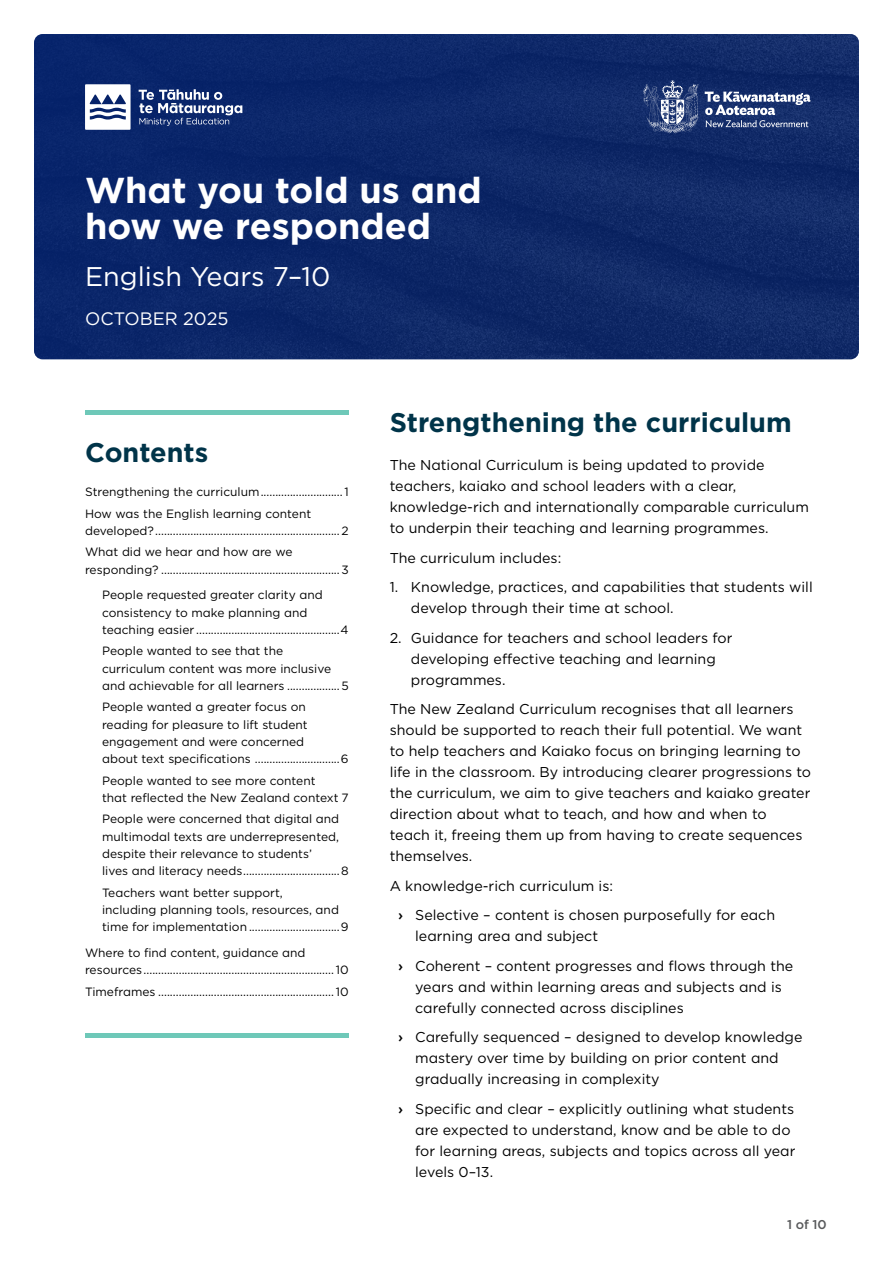
<style>
.page{position:relative;width:893px;height:1263px;background:#fff}
.page>*{position:absolute;margin:0;border:0;box-sizing:border-box;transform-origin:0 0}
.t1{font:700 36px/36px "Gotham";color:#fff}
.t2{font:700 27px "Gotham";color:#003449}
.t3{font:27px "Gotham";color:#fff}
.t4{font:18px "Gotham";color:#fff}
.t5{font:14.25px/21px "Gotham";color:#000}
.t6{font:500 12.75px "Gotham";color:#58595b}
.t7{font:12px/17.2px "Gotham";color:#000}
.s1{font-weight:500}
</style>
<div class="page">
<img style="left:34px;top:34px;width:825px;height:325px">
<svg style="left:705px;top:92px;width:105px;height:35px;background:#596b96"></svg>
<svg style="left:643px;top:81px;width:56px;height:53px;background:#495c8c"></svg>
<svg style="left:85px;top:84px;width:46px;height:46px"></svg>
<svg style="left:139px;top:89px;width:103px;height:37px;background:#495d91"></svg>
<div style="left:85px;top:1033px;width:264px;height:5px;background:#6ec8b8"></div>
<div style="left:85px;top:410px;width:264px;height:5px;background:#6ec8b8"></div>
<h1 class="t1" style="left:85px;top:172px;width:398px">What you told us and how we responded</h1>
<h2 class="t3" style="left:85px;top:259px;width:247px">English Years 7–10</h2>
<p class="t4" style="left:85px;top:307px;width:145px">OCTOBER 2025</p>
<h2 class="t2" style="left:85px;top:434px;width:125px">Contents</h2>
<p class="t7" style="left:85px;top:481px;width:265px;line-height:21.5px">Strengthening the curriculum............................1<br>How was the English learning content</p>
<p class="t7" style="left:85px;top:519px;width:265px;line-height:21.5px">developed?...............................................................2<br>What did we hear and how are we</p>
<p class="t7" style="left:102px;top:556px;width:248px;line-height:25.8px;text-indent:-17px">responding? .............................................................3<br>People requested greater clarity and</p>
<p class="t7" style="left:102px;top:603px;width:248px">consistency to make planning and teaching easier .................................................4</p>
<p class="t7" style="left:102px;top:642px;width:248px">People wanted to see that the curriculum content was more inclusive and achievable for all learners ..................5</p>
<p class="t7" style="left:102px;top:698px;width:248px">People wanted a greater focus on reading for pleasure to lift student engagement and were concerned<br>about text specifications .............................6</p>
<p class="t7" style="left:102px;top:771px;width:248px">People wanted to see more content<br>that reflected the New Zealand context 7</p>
<p class="t7" style="left:102px;top:810px;width:248px">People were concerned that digital and multimodal texts are underrepresented, despite their relevance to students’<br>lives and literacy needs.................................8</p>
<p class="t7" style="left:102px;top:883px;width:248px">Teachers want better support,<br>including planning tools, resources, and time for implementation ...............................9</p>
<p class="t7" style="left:85px;top:944px;width:265px">Where to find content, guidance and resources................................................................. 10</p>
<p class="t7" style="left:85px;top:982px;width:265px">Timeframes ............................................................ 10</p>
<h2 class="t2" style="left:390px;top:404px;width:404px">Strengthening the curriculum</h2>
<p class="t5" style="left:390px;top:454px;width:421px">The National Curriculum is being updated to provide teachers, kaiako and school leaders with a clear, knowledge-rich and internationally comparable curriculum to underpin their teaching and learning programmes.</p>
<p class="t5" style="left:390px;top:547px;width:173px">The curriculum includes:</p>
<p class="t5" style="left:411px;top:576px;width:403px;text-indent:-21px">1. Knowledge, practices, and capabilities that students will develop through their time at school.</p>
<p class="t5" style="left:411px;top:627px;width:323px;text-indent:-21px">2. Guidance for teachers and school leaders for developing effective teaching and learning programmes.</p>
<p class="t5" style="left:390px;top:698px;width:423px">The New Zealand Curriculum recognises that all learners should be supported to reach their full potential. We want to help teachers and Kaiako focus on bringing learning to life in the classroom. By introducing clearer progressions to the curriculum, we aim to give teachers and kaiako greater direction about what to teach, and how and when to<br>teach it, freeing them up from having to create sequences themselves.</p>
<p class="t5" style="left:398px;top:870px;width:378px;line-height:29.5px;text-indent:-9px">A knowledge-rich curriculum is:<br><span class="s1">›</span> Selective – content is chosen purposefully for each</p>
<p class="t5" style="left:398px;top:921px;width:397px;line-height:29.5px;text-indent:17px">learning area and subject<br><span class="s1">›</span> Coherent – content progresses and flows through the</p>
<p class="t5" style="left:415px;top:976px;width:368px">years and within learning areas and subjects and is carefully connected across disciplines</p>
<p class="t5" style="left:415px;top:1026px;width:389px;text-indent:-17px"><span class="s1">›</span> Carefully sequenced – designed to develop knowledge mastery over time by building on prior content and gradually increasing in complexity</p>
<p class="t5" style="left:415px;top:1098px;width:382px;text-indent:-17px"><span class="s1">›</span> Specific and clear – explicitly outlining what students are expected to understand, know and be able to do for learning areas, subjects and topics across all year levels 0–13.</p>
<p class="t6" style="left:787px;top:1216px;width:41px">1 of 10</p>
</div>
